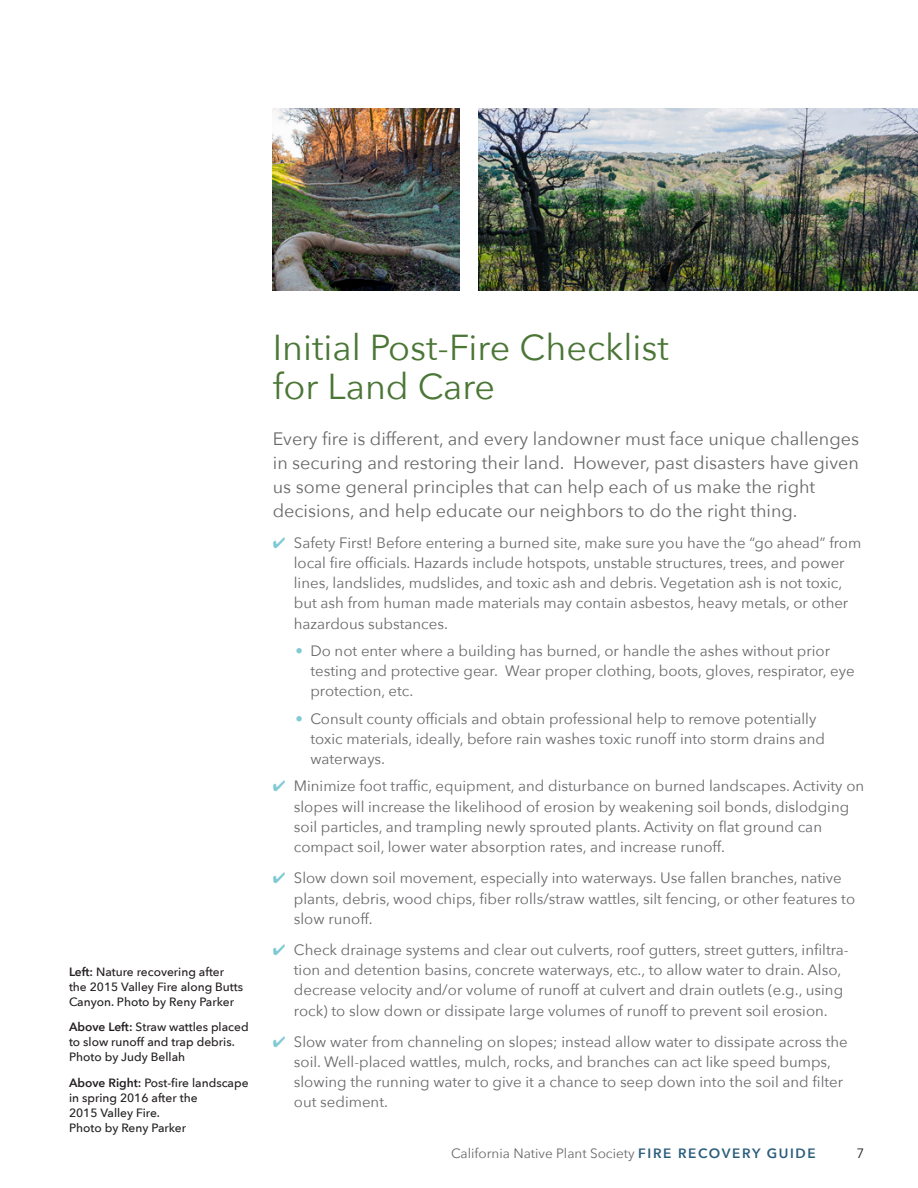
<style>
.page{position:relative;width:918px;height:1188px;background:#fff}
.page>*{position:absolute;margin:0;border:0;box-sizing:border-box;transform-origin:0 0}
.headline{font:36px/39px "Avenir Next";color:#4a7636}
.body_lead_in{font:18px/24px "Avenir Next";color:#69696c}
.body{font:15px/20.2px "Avenir Next";color:#69696c}
.t1{font:13.5px "Avenir Next";color:#69696c}
.t2{font:13.5px "Avenir Next";color:#231f20}
.t3{font:500 12px/15px "Avenir Next";color:#231f20}
.s1{font-weight:600}
.s2{color:#80cad5}
.s3{font-weight:600;color:#2a5d7c}
</style>
<div class="page">
<img style="left:272px;top:108px;width:187px;height:182px">
<img style="left:478px;top:108px;width:440px;height:182px">
<p class="t3" style="left:69px;top:963px;width:175px"><span class="s1">Left:</span> Nature recovering after the 2015 Valley Fire along Butts<br>Canyon. Photo by Reny Parker</p>
<p class="t3" style="left:69px;top:1019px;width:181px"><span class="s1">Above Left:</span> Straw wattles placed to slow runoff and trap debris.<br>Photo by Judy Bellah</p>
<p class="t3" style="left:69px;top:1075px;width:181px"><span class="s1">Above Right:</span> Post-fire landscape in spring 2016 after the<br>2015 Valley Fire.<br>Photo by Reny Parker</p>
<p class="headline" style="left:273px;top:326px;width:397px">Initial Post-Fire Checklist for Land Care</p>
<p class="body_lead_in" style="left:273px;top:426px;width:588px">Every fire is different, and every landowner must face unique challenges in securing and restoring their land. However, past disasters have given us some general principles that can help each of us make the right decisions, and help educate our neighbors to do the right thing.</p>
<p class="body" style="left:294px;top:532px;width:569px;text-indent:-21px"><span class="s2">✔</span> Safety First! Before entering a burned site, make sure you have the “go ahead” from local fire officials. Hazards include hotspots, unstable structures, trees, and power lines, landslides, mudslides, and toxic ash and debris. Vegetation ash is not toxic, but ash from human made materials may contain asbestos, heavy metals, or other hazardous substances.</p>
<p class="body" style="left:310px;top:640px;width:546px;text-indent:-15px"><span class="s2">•</span> Do not enter where a building has burned, or handle the ashes without prior testing and protective gear. Wear proper clothing, boots, gloves, respirator, eye protection, etc.</p>
<p class="body" style="left:310px;top:708px;width:516px;text-indent:-15px"><span class="s2">•</span> Consult county officials and obtain professional help to remove potentially toxic materials, ideally, before rain washes toxic runoff into storm drains and waterways.</p>
<p class="body" style="left:294px;top:775px;width:572px;text-indent:-21px"><span class="s2">✔</span> Minimize foot traffic, equipment, and disturbance on burned landscapes. Activity on slopes will increase the likelihood of erosion by weakening soil bonds, dislodging soil particles, and trampling newly sprouted plants. Activity on flat ground can compact soil, lower water absorption rates, and increase runoff.</p>
<p class="body" style="left:294px;top:867px;width:563px;text-indent:-21px"><span class="s2">✔</span> Slow down soil movement, especially into waterways. Use fallen branches, native plants, debris, wood chips, fiber rolls/straw wattles, silt fencing, or other features to slow runoff.</p>
<p class="body" style="left:294px;top:939px;width:556px;text-indent:-21px"><span class="s2">✔</span> Check drainage systems and clear out culverts, roof gutters, street gutters, infiltra&shy;tion and detention basins, concrete waterways, etc., to allow water to drain. Also, decrease velocity and/or volume of runoff at culvert and drain outlets (e.g., using rock) to slow down or dissipate large volumes of runoff to prevent soil erosion.</p>
<p class="body" style="left:294px;top:1031px;width:555px;text-indent:-21px"><span class="s2">✔</span> Slow water from channeling on slopes; instead allow water to dissipate across the soil. Well-placed wattles, mulch, rocks, and branches can act like speed bumps, slowing the running water to give it a chance to seep down into the soil and filter out sediment.</p>
<p class="t1" style="left:451px;top:1142px;width:366px">California Native Plant Society <span class="s3">FIRE RECOVERY GUIDE</span></p>
<p class="t2" style="left:856px;top:1142px;width:9px">7</p>
</div>
